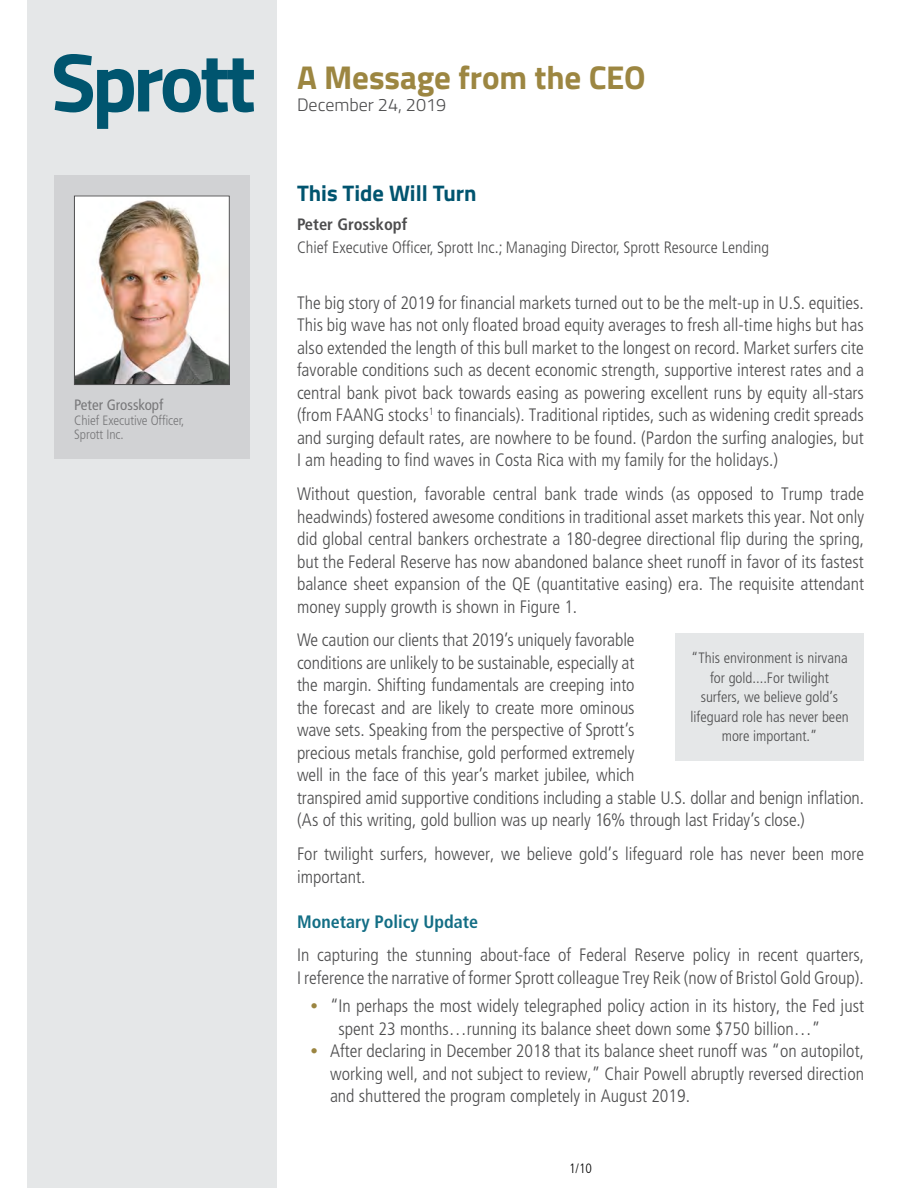
<style>
.page{position:relative;width:918px;height:1188px;background:#fff}
.page>*{position:absolute;margin:0;border:0;box-sizing:border-box;transform-origin:0 0}
.t1{font:700 33px "Titillium Web";letter-spacing:-.005em;color:#9c8641}
.t2{font:700 22.5px "Titillium Web";color:#00546f}
.t3{font:300 condensed 18px/22.5px "Frutiger LT Std";color:#4d4d4e}
.t4{font:700 condensed 18px "Frutiger LT Std";color:#136e85}
.t5{font:300 18px "Titillium Web";color:#4d4d4e}
.t6{font:300 condensed 16.5px "Frutiger LT Std";color:#4d4d4e}
.t7{font:700 condensed 16.5px "Frutiger LT Std";color:#4d4d4e}
.t8{font:300 condensed 15px/19.5px "Frutiger LT Std";color:#4d4d4e;text-align:center}
.t9{font:condensed 15px "Frutiger LT Std";color:#78787a}
.t10{font:300 condensed 13.5px/15px "Frutiger LT Std";letter-spacing:-.005em;color:#78787a}
.t11{font:300 condensed 13.5px "Frutiger LT Std";color:#000}
.s1{font-size:15px;color:#9b8541}
</style>
<div class="page">
<div style="left:27px;top:0;width:250px;height:1188px;background:#e5e7e8"></div>
<svg style="left:54px;top:54px;width:200px;height:75px"></svg>
<div style="left:54px;top:176px;width:196px;height:283px;background:#d1d2d4"></div>
<img style="left:76px;top:198px;width:152px;height:185px">
<div style="left:74px;top:196px;width:156px;height:189px;border:1px solid #4d4d4e"></div>
<div style="left:675px;top:633px;width:189px;height:127px;background:#e5e7e8"></div>
<p class="t9" style="left:74px;top:396px;width:91px">Peter Grosskopf</p>
<p class="t10" style="left:74px;top:413px;width:112px">Chief Executive Officer,<br>Sprott Inc.</p>
<h1 class="t1" style="left:297px;top:52px;width:350px">A Message from the CEO</h1>
<p class="t5" style="left:297px;top:92px;width:151px">December 24, 2019</p>
<p class="t2" style="left:297px;top:176px;width:181px">This Tide Will Turn</p>
<p class="t7" style="left:297px;top:215px;width:112px">Peter Grosskopf</p>
<p class="t6" style="left:297px;top:238px;width:474px">Chief Executive Officer, Sprott Inc.; Managing Director, Sprott Resource Lending</p>
<p class="t3" style="left:297px;top:292px;width:569px;text-align:justify">The big story of 2019 for financial markets turned out to be the melt-up in U.S. equities.<br>This big wave has not only floated broad equity averages to fresh all-time highs but has also extended the length of this bull market to the longest on record. Market surfers cite favorable conditions such as decent economic strength, supportive interest rates and a central bank pivot back towards easing as powering excellent runs by equity all-stars (from FAANG stocks<sup>1</sup> to financials). Traditional riptides, such as widening credit spreads and surging default rates, are nowhere to be found. (Pardon the surfing analogies, but I am heading to find waves in Costa Rica with my family for the holidays.)</p>
<p class="t3" style="left:297px;top:483px;width:569px;text-align:justify">Without question, favorable central bank trade winds (as opposed to Trump trade headwinds) fostered awesome conditions in traditional asset markets this year. Not only did global central bankers orchestrate a 180-degree directional flip during the spring, but the Federal Reserve has now abandoned balance sheet runoff in favor of its fastest balance sheet expansion of the QE (quantitative easing) era. The requisite attendant money supply growth is shown in Figure 1.</p>
<p class="t3" style="left:297px;top:629px;width:569px">We caution our clients that 2019’s uniquely favorable<br>conditions are unlikely to be sustainable, especially at<br>the margin. Shifting fundamentals are creeping into<br>the forecast and are likely to create more ominous<br>wave sets. Speaking from the perspective of Sprott’s<br>precious metals franchise, gold performed extremely<br>well in the face of this year’s market jubilee, which<br>transpired amid supportive conditions including a stable U.S. dollar and benign inflation. (As of this writing, gold bullion was up nearly 16% through last Friday’s close.)</p>
<p class="t3" style="left:297px;top:843px;width:569px">For twilight surfers, however, we believe gold’s lifeguard role has never been more important.</p>
<p class="t4" style="left:297px;top:911px;width:183px">Monetary Policy Update</p>
<p class="t3" style="left:297px;top:944px;width:569px">In capturing the stunning about-face of Federal Reserve policy in recent quarters,<br>I reference the narrative of former Sprott colleague Trey Reik (now of Bristol Gold Group).</p>
<p class="t3" style="left:339px;top:995px;width:527px;text-indent:-28px"><span class="s1">•</span> “In perhaps the most widely telegraphed policy action in its history, the Fed just spent 23 months…running its balance sheet down some $750 billion…”</p>
<p class="t3" style="left:330px;top:1040px;width:536px;text-align:justify;text-indent:-20px"><span class="s1">•</span> After declaring in December 2018 that its balance sheet runoff was “on autopilot, working well, and not subject to review,” Chair Powell abruptly reversed direction and shuttered the program completely in August 2019.</p>
<p class="t8" style="left:690px;top:648px;width:160px">“This environment is nirvana for gold....For twilight surfers, we believe gold’s lifeguard role has never been more important.”</p>
<p class="t11" style="left:569px;top:1160px;width:24px">1/10</p>
</div>
